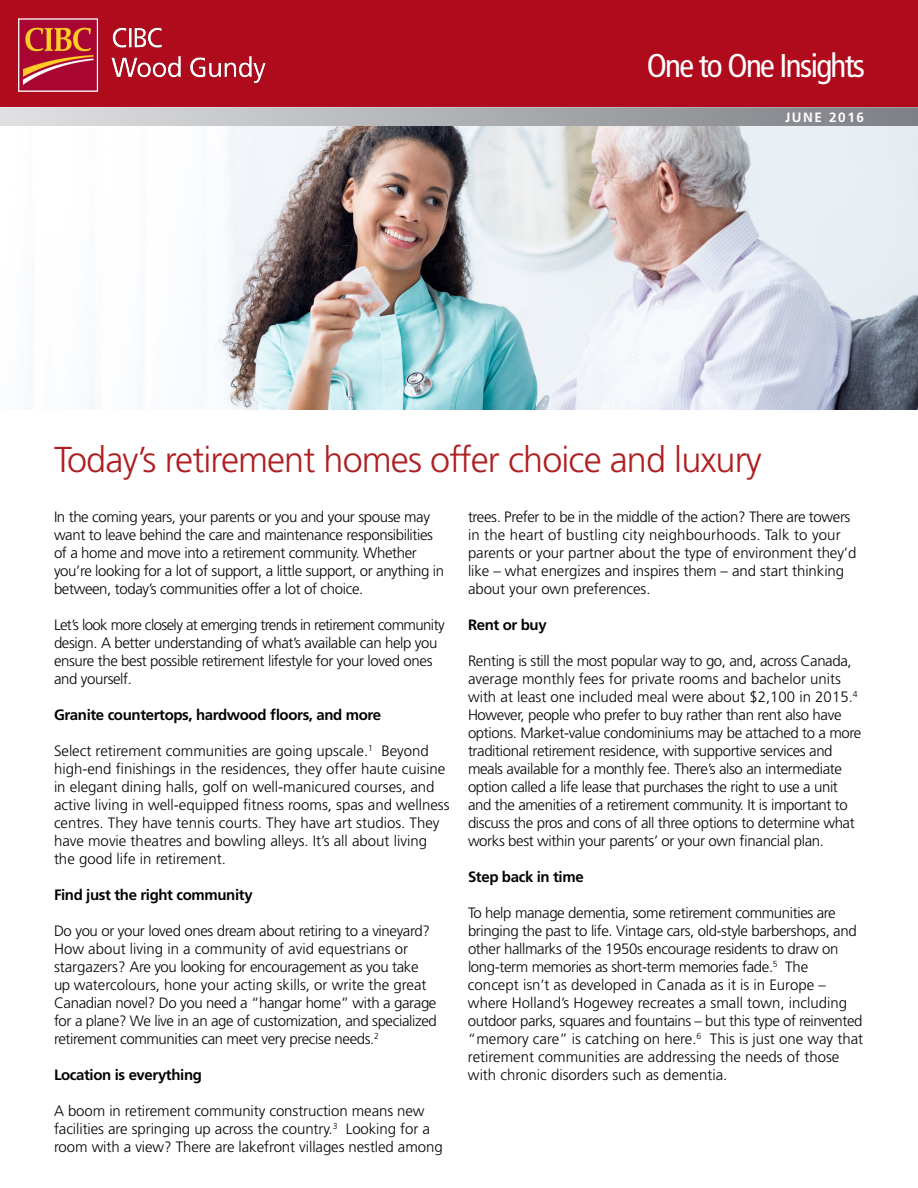
<style>
.page{position:relative;width:918px;height:1188px;background:#fff}
.page>*{position:absolute;margin:0;border:0;box-sizing:border-box;transform-origin:0 0}
.t1{font:300 36px "Frutiger LT Std";letter-spacing:-.025em;color:#ae1f22}
.t2{font:condensed 33px "Frutiger LT Std";letter-spacing:-.05em;color:#fff}
.t3{font:300 15px/18px "Frutiger LT Std";letter-spacing:-.025em;color:#040503}
.t4{font:300 15px/18px "Frutiger LT Std";color:#040503}
.t5{font:300 15px/18px "Frutiger LT Std";letter-spacing:-.005em;color:#040503}
.t6{font:700 15px "Frutiger LT Std";letter-spacing:-.025em;color:#040503}
.t7{font:700 13.5px "Frutiger LT Std";letter-spacing:.12em;color:#fff}
</style>
<div class="page">
<div style="left:0;top:0;width:918px;height:108px;background:#af0b1c"></div>
<img style="left:0;top:107px;width:918px;height:303px">
<img style="left:19px;top:18px;width:246px;height:74px">
<p class="t2" style="left:647px;top:46px;width:220px">One to One Insights</p>
<p class="t7" style="left:785px;top:109px;width:80px">JUNE 2016</p>
<p class="t1" style="left:54px;top:439px;width:709px">Today’s retirement homes offer choice and luxury</p>
<p class="t3" style="left:54px;top:508px;width:392px">In the coming years, your parents or you and your spouse may want to leave behind the care and maintenance responsibilities of a home and move into a retirement community. Whether you’re looking for a lot of support, a little support, or anything in between, today’s communities offer a lot of choice.</p>
<p class="t3" style="left:54px;top:616px;width:392px">Let’s look more closely at emerging trends in retirement community design. A better understanding of what’s available can help you ensure the best possible retirement lifestyle for your loved ones and yourself.</p>
<p class="t6" style="left:54px;top:706px;width:329px">Granite countertops, hardwood floors, and more</p>
<p class="t4" style="left:54px;top:742px;width:397px">Select retirement communities are going upscale.<sup>1</sup> Beyond high-end finishings in the residences, they offer haute cuisine in elegant dining halls, golf on well-manicured courses, and active living in well-equipped fitness rooms, spas and wellness centres. They have tennis courts. They have art studios. They have movie theatres and bowling alleys. It’s all about living the good life in retirement.</p>
<p class="t6" style="left:54px;top:886px;width:200px">Find just the right community</p>
<p class="t3" style="left:54px;top:922px;width:384px">Do you or your loved ones dream about retiring to a vineyard?<br>How about living in a community of avid equestrians or stargazers? Are you looking for encouragement as you take up watercolours, hone your acting skills, or write the great Canadian novel? Do you need a “hangar home” with a garage for a plane? We live in an age of customization, and specialized retirement communities can meet very precise needs.<sup>2</sup></p>
<p class="t6" style="left:54px;top:1066px;width:149px">Location is everything</p>
<p class="t5" style="left:54px;top:1102px;width:390px">A boom in retirement community construction means new facilities are springing up across the country.<sup>3</sup> Looking for a room with a view? There are lakefront villages nestled among</p>
<p class="t5" style="left:468px;top:508px;width:390px">trees. Prefer to be in the middle of the action? There are towers in the heart of bustling city neighbourhoods. Talk to your parents or your partner about the type of environment they’d like – what energizes and inspires them – and start thinking about your own preferences.</p>
<p class="t6" style="left:468px;top:616px;width:80px">Rent or buy</p>
<p class="t3" style="left:468px;top:652px;width:395px">Renting is still the most popular way to go, and, across Canada, average monthly fees for private rooms and bachelor units with at least one included meal were about $2,100 in 2015.<sup>4<br></sup>However, people who prefer to buy rather than rent also have options. Market-value condominiums may be attached to a more traditional retirement residence, with supportive services and meals available for a monthly fee. There’s also an intermediate option called a life lease that purchases the right to use a unit and the amenities of a retirement community. It is important to discuss the pros and cons of all three options to determine what works best within your parents’ or your own financial plan.</p>
<p class="t6" style="left:468px;top:868px;width:117px">Step back in time</p>
<p class="t3" style="left:468px;top:904px;width:390px">To help manage dementia, some retirement communities are bringing the past to life. Vintage cars, old-style barbershops, and other hallmarks of the 1950s encourage residents to draw on long-term memories as short-term memories fade.<sup>5</sup> The</p>
<p class="t4" style="left:468px;top:976px;width:397px">concept isn’t as developed in Canada as it is in Europe – where Holland’s Hogewey recreates a small town, including outdoor parks, squares and fountains – but this type of reinvented “memory care” is catching on here.<sup>6</sup> This is just one way that retirement communities are addressing the needs of those with chronic disorders such as dementia.</p>
</div>
